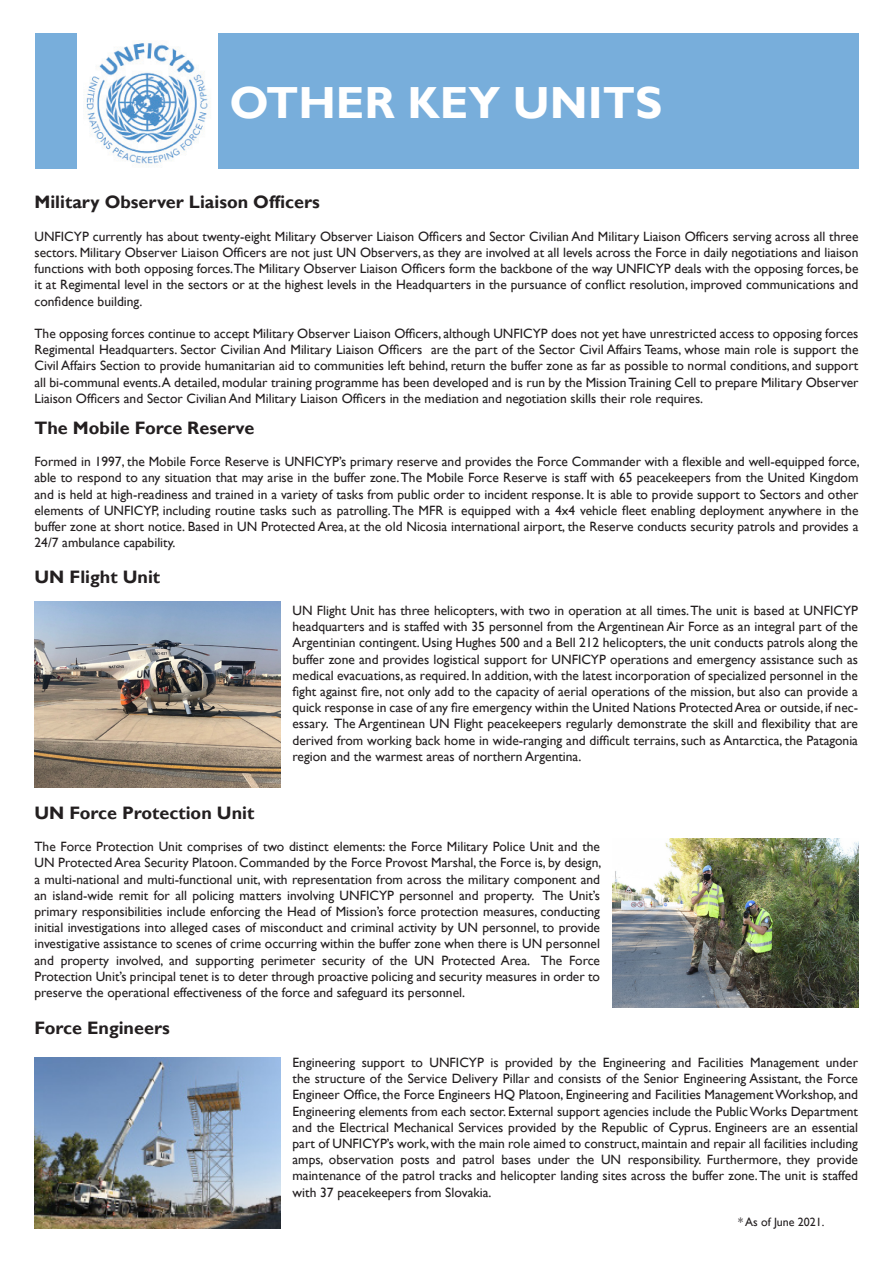
<style>
.page{position:relative;width:893px;height:1263px;background:#fff}
.page>*{position:absolute;margin:0;border:0;box-sizing:border-box;transform-origin:0 0}
.t1{font:45px "Myriad Pro";color:#fff}
.t2{font:700 45px "Gill Sans";color:#fff}
.t3{font:700 18px "Gill Sans";color:#231f20}
.t4{font:13.5px/16.2px "Gill Sans";color:#231f20;text-align:justify}
.t5{font:12px "Gill Sans";color:#231f20}
</style>
<div class="page">
<div style="left:34px;top:34px;width:824px;height:135px;background:#78aedb"></div>
<img style="left:78px;top:34px;width:139px;height:135px">
<img style="left:35px;top:601px;width:246px;height:186px">
<img style="left:35px;top:1058px;width:246px;height:170px">
<img style="left:612px;top:838px;width:246px;height:170px">
<p class="t2" style="left:230px;top:76px;width:434px">OTHER KEY UNITS</p>
<p class="t1" style="left:237px;top:90px;width:299px">Demining Cost?</p>
<p class="t3" style="left:34px;top:191px;width:287px">Military Observer Liaison Officers</p>
<p class="t4" style="left:34px;top:228px;width:825px">UNFICYP currently has about twenty-eight Military Observer Liaison Officers and Sector Civilian And Military Liaison Officers serving across all three sectors. Military Observer Liaison Officers are not just UN Observers, as they are involved at all levels across the Force in daily negotiations and liaison functions with both opposing forces.The Military Observer Liaison Officers form the backbone of the way UNFICYP deals with the opposing forces, be it at Regimental level in the sectors or at the highest levels in the Headquarters in the pursuance of conflict resolution, improved communications and confidence building.</p>
<p class="t4" style="left:34px;top:326px;width:825px">The opposing forces continue to accept Military Observer Liaison Officers, although UNFICYP does not yet have unrestricted access to opposing forces Regimental Headquarters. Sector Civilian And Military Liaison Officers are the part of the Sector Civil Affairs Teams, whose main role is support the Civil Affairs Section to provide humanitarian aid to communities left behind, return the buffer zone as far as possible to normal conditions, and support all bi-communal events.A detailed, modular training programme has been developed and is run by the Mission Training Cell to prepare Military Observer Liaison Officers and Sector Civilian And Military Liaison Officers in the mediation and negotiation skills their role requires.</p>
<p class="t3" style="left:34px;top:417px;width:221px">The Mobile Force Reserve</p>
<p class="t4" style="left:34px;top:454px;width:827px">Formed in 1997, the Mobile Force Reserve is UNFICYP’s primary reserve and provides the Force Commander with a flexible and well-equipped force, able to respond to any situation that may arise in the buffer zone. The Mobile Force Reserve is staff with 65 peacekeepers from the United Kingdom and is held at high-readiness and trained in a variety of tasks from public order to incident response. It is able to provide support to Sectors and other elements of UNFICYP, including routine tasks such as patrolling. The MFR is equipped with a 4x4 vehicle fleet enabling deployment anywhere in the buffer zone at short notice. Based in UN Protected Area, at the old Nicosia international airport, the Reserve conducts security patrols and provides a 24/7 ambulance capability.</p>
<p class="t3" style="left:34px;top:566px;width:127px">UN Flight Unit</p>
<p class="t4" style="left:292px;top:602px;width:567px">UN Flight Unit has three helicopters, with two in operation at all times. The unit is based at UNFICYP headquarters and is staffed with 35 personnel from the Argentinean Air Force as an integral part of the Argentinian contingent. Using Hughes 500 and a Bell 212 helicopters, the unit conducts patrols along the buffer zone and provides logistical support for UNFICYP operations and emergency assistance such as medical evacuations, as required. In addition, with the latest incorporation of specialized personnel in the fight against fire, not only add to the capacity of aerial operations of the mission, but also can provide a quick response in case of any fire emergency within the United Nations Protected Area or outside, if nec&shy;essary. The Argentinean UN Flight peacekeepers regularly demonstrate the skill and flexibility that are derived from working back home in wide-ranging and difficult terrains, such as Antarctica, the Patagonia region and the warmest areas of northern Argentina.</p>
<p class="t3" style="left:34px;top:802px;width:221px">UN Force Protection Unit</p>
<p class="t4" style="left:34px;top:839px;width:568px">The Force Protection Unit comprises of two distinct elements: the Force Military Police Unit and the UN Protected Area Security Platoon. Commanded by the Force Provost Marshal, the Force is, by design, a multi-national and multi-functional unit, with representation from across the military component and an island-wide remit for all policing matters involving UNFICYP personnel and property. The Unit’s primary responsibilities include enforcing the Head of Mission’s force protection measures, conducting initial investigations into alleged cases of misconduct and criminal activity by UN personnel, to provide investigative assistance to scenes of crime occurring within the buffer zone when there is UN personnel and property involved, and supporting perimeter security of the UN Protected Area. The Force Protection Unit’s principal tenet is to deter through proactive policing and security measures in order to preserve the operational effectiveness of the force and safeguard its personnel.</p>
<p class="t3" style="left:34px;top:1017px;width:137px">Force Engineers</p>
<p class="t4" style="left:292px;top:1054px;width:567px">Engineering support to UNFICYP is provided by the Engineering and Facilities Management under the structure of the Service Delivery Pillar and consists of the Senior Engineering Assistant, the Force Engineer Office, the Force Engineers HQ Platoon, Engineering and Facilities Management Workshop, and Engineering elements from each sector. External support agencies include the Public Works Department and the Electrical Mechanical Services provided by the Republic of Cyprus. Engineers are an essential part of UNFICYP’s work, with the main role aimed to construct, maintain and repair all facilities including amps, observation posts and patrol bases under the UN responsibility. Furthermore, they provide maintenance of the patrol tracks and helicopter landing sites across the buffer zone. The unit is staffed with 37 peacekeepers from Slovakia.</p>
<p class="t5" style="left:738px;top:1215px;width:88px">* As of June 2021.</p>
</div>
